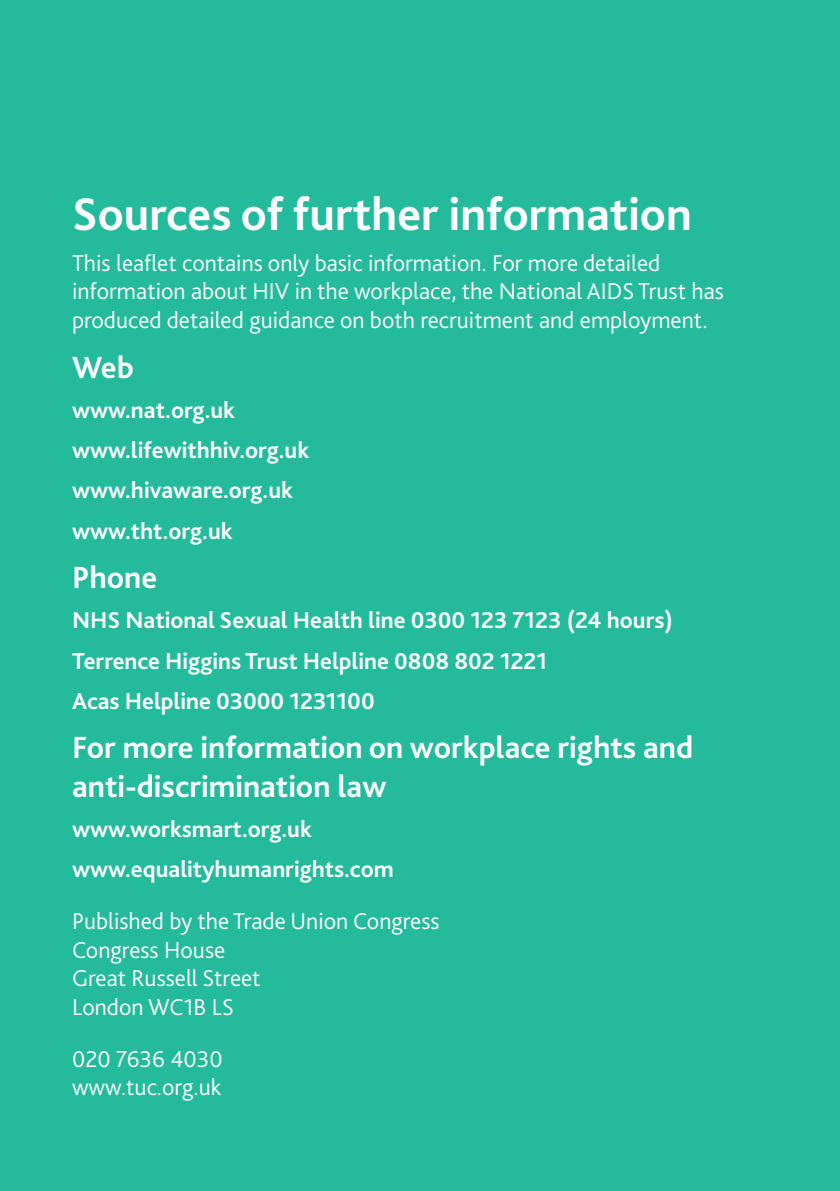
<style>
.page{position:relative;width:840px;height:1191px;background:#fff}
.page>*{position:absolute;margin:0;border:0;box-sizing:border-box;transform-origin:0 0}
.t1{font:700 48px "Bliss 2";color:#fff}
.t2{font:700 32px/38.4px "Bliss 2";color:#fff}
.t3{font:300 24px/28.8px "Bliss 2";color:#fff}
.t4{font:700 24px "Bliss 2";color:#fff}
</style>
<div class="page">
<div style="left:0;top:0;width:839px;height:1191px;background:#24bb9d"></div>
<p class="t1" style="left:72px;top:185px;width:621px">Sources of further information</p>
<p class="t3" style="left:72px;top:247px;width:653px">This leaflet contains only basic information. For more detailed information about HIV in the workplace, the National AIDS Trust has produced detailed guidance on both recruitment and employment.</p>
<p class="t2" style="left:72px;top:347px;width:63px">Web</p>
<p class="t4" style="left:72px;top:395px;width:164px">www.nat.org.uk</p>
<p class="t4" style="left:72px;top:435px;width:238px">www.lifewithhiv.org.uk</p>
<p class="t4" style="left:72px;top:475px;width:222px">www.hivaware.org.uk</p>
<p class="t4" style="left:72px;top:515px;width:162px">www.tht.org.uk</p>
<p class="t2" style="left:72px;top:557px;width:87px">Phone</p>
<p class="t4" style="left:72px;top:605px;width:602px">NHS National Sexual Health line 0300 123 7123 (24 hours)</p>
<p class="t4" style="left:72px;top:645px;width:476px">Terrence Higgins Trust Helpline 0808 802 1221</p>
<p class="t4" style="left:72px;top:686px;width:304px">Acas Helpline 03000 1231100</p>
<p class="t2" style="left:72px;top:728px;width:622px">For more information on workplace rights and anti-discrimination law</p>
<p class="t4" style="left:72px;top:814px;width:241px">www.worksmart.org.uk</p>
<p class="t4" style="left:72px;top:854px;width:323px">www.equalityhumanrights.com</p>
<p class="t3" style="left:72px;top:905px;width:369px">Published by the Trade Union Congress<br>Congress House<br>Great Russell Street<br>London WC1B LS</p>
<p class="t3" style="left:72px;top:1043px;width:152px">020 7636 4030 www.tuc.org.uk</p>
</div>
